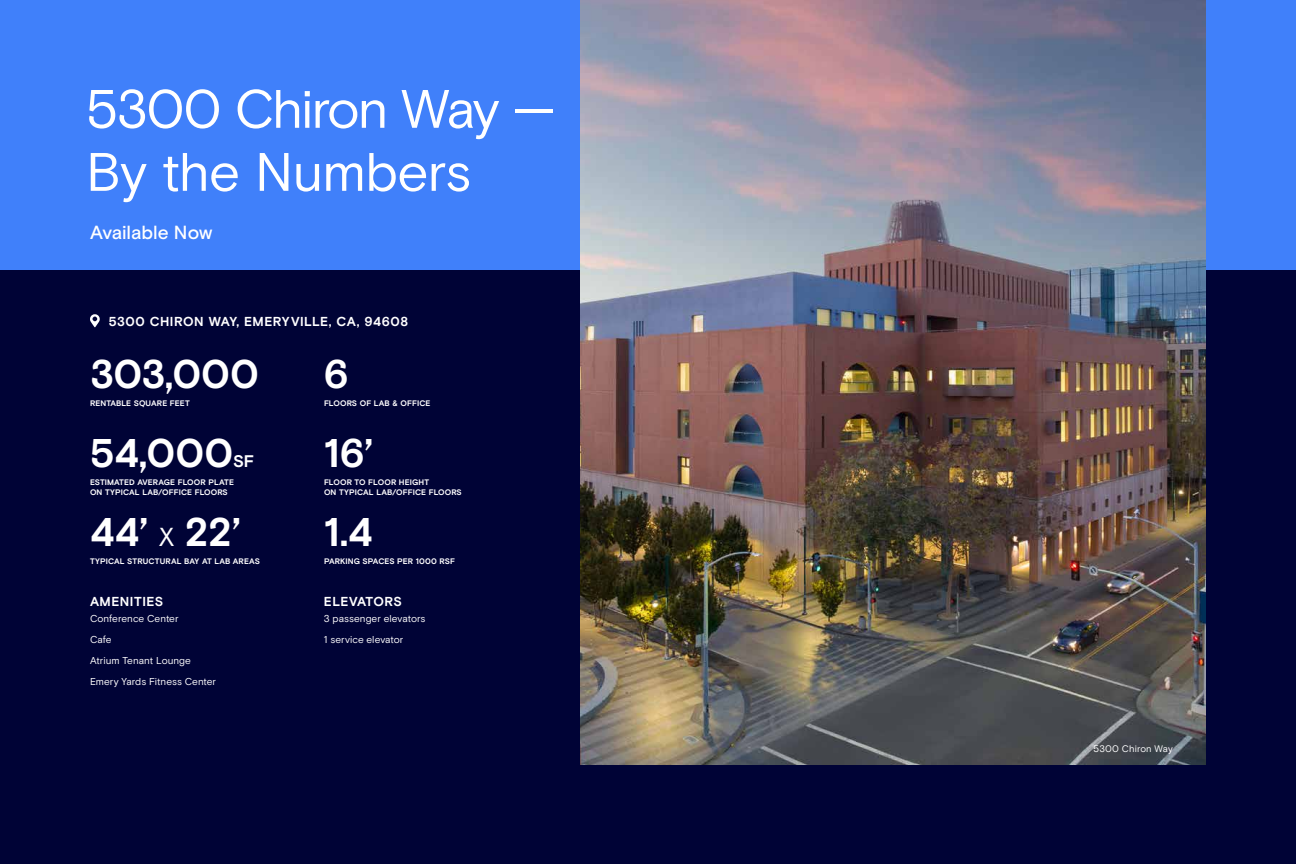
<style>
.page{position:relative;width:1296px;height:864px;background:#000336}
.page>*{position:absolute;margin:0;border:0;box-sizing:border-box;transform-origin:0 0}
.t1{font:54px/63px "Basis Grotesque Pro";letter-spacing:-.03em;color:#fff}
.t2{font:700 40px/78.9px "Basis Grotesque Pro";color:#fff}
.t3{font:500 19px "Basis Grotesque Pro";letter-spacing:-.005em;color:#fff}
.t4{font:700 16.8px "Basis Grotesque Pro";color:#fff}
.t5{font:700 13px "Basis Grotesque Pro";letter-spacing:.035em;color:#fff}
.t6{font:10px/21px "Basis Grotesque Pro";letter-spacing:.005em;color:#fff}
.t7{font:9.5px "Basis Grotesque Pro";letter-spacing:.015em;color:#fff}
.t8{font:700 8px/10px "Basis Grotesque Pro";letter-spacing:.01em;color:#fff}
.s1{font-weight:400;font-size:26px}
</style>
<div class="page">
<div style="left:0;top:0;width:1296px;height:270px;background:#4080fa"></div>
<img style="left:580px;top:0;width:626px;height:765px">
<svg style="left:90px;top:314px;width:10px;height:13px"></svg>
<h1 class="t1" style="left:86px;top:79px;width:471px">5300 Chiron Way —<br>By the Numbers</h1>
<h3 class="t3" style="left:90px;top:221px;width:124px">Available Now</h3>
<h3 class="t5" style="left:109px;top:314px;width:301px">5300 CHIRON WAY, EMERYVILLE, CA, 94608</h3>
<h2 class="t2" style="left:90px;top:336px;width:170px">303,000</h2>
<p class="t8" style="left:90px;top:399px;width:101px">RENTABLE SQUARE FEET</p>
<h2 class="t2" style="left:90px;top:415px;width:145px">54,000</h2>
<h3 class="t4" style="left:233px;top:451px;width:23px">sf</h3>
<p class="t8" style="left:90px;top:478px;width:145px">ESTIMATED AVERAGE FLOOR PLATE<br>ON TYPICAL LAB/OFFICE FLOORS</p>
<h2 class="t2" style="left:90px;top:494px;width:152px">44’ <span class="s1">X</span> 22’</h2>
<p class="t8" style="left:90px;top:556px;width:172px">TYPICAL STRUCTURAL BAY AT LAB AREAS</p>
<h3 class="t5" style="left:90px;top:594px;width:75px">AMENITIES</h3>
<p class="t6" style="left:90px;top:608px;width:128px">Conference Center<br>Cafe<br>Atrium Tenant Lounge<br>Emery Yards Fitness Center</p>
<h2 class="t2" style="left:324px;top:336px;width:51px">6<br>16’<br>1.4</h2>
<p class="t8" style="left:324px;top:399px;width:108px">FLOORS OF LAB &amp; OFFICE</p>
<p class="t8" style="left:324px;top:478px;width:139px">FLOOR TO FLOOR HEIGHT<br>ON TYPICAL LAB/OFFICE FLOORS</p>
<p class="t8" style="left:324px;top:556px;width:133px">PARKING SPACES PER 1000 RSF</p>
<h3 class="t5" style="left:324px;top:594px;width:79px">ELEVATORS</h3>
<p class="t6" style="left:324px;top:608px;width:103px">3 passenger elevators<br>1 service elevator</p>
<p class="t7" style="left:1094px;top:743px;width:81px">5300 Chiron Way</p>
</div>
